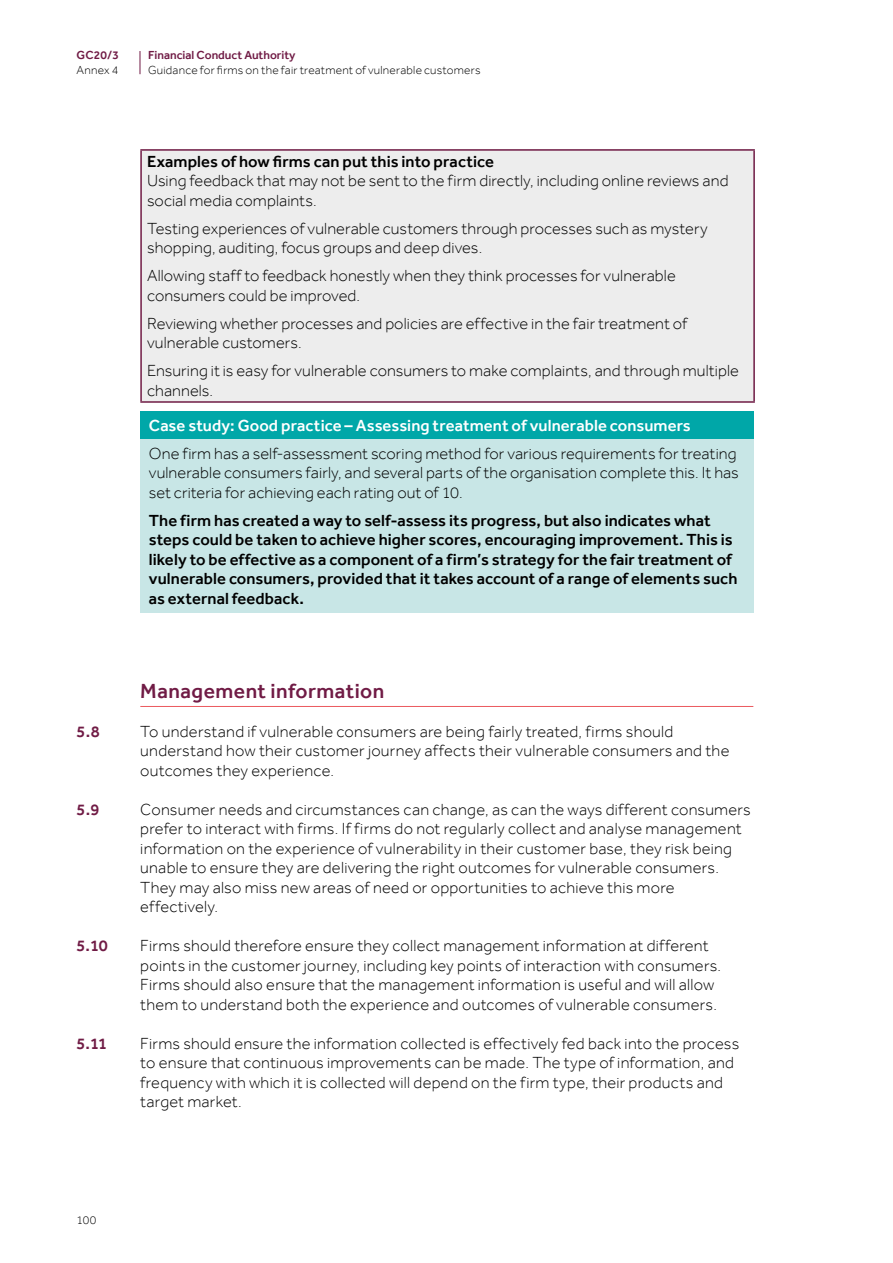
<style>
.page{position:relative;width:893px;height:1263px;background:#fff}
.page>*{position:absolute;margin:0;border:0;box-sizing:border-box;transform-origin:0 0}
.t1{font:500 21px "Effra";letter-spacing:.02em;color:#701b45}
.t2{font:300 16.5px/19.5px "Effra";letter-spacing:.01em;color:#000}
.t3{font:500 16.5px/19.5px "Effra";letter-spacing:.005em;color:#000}
.t4{font:500 16.5px "Effra";letter-spacing:.005em;color:#fff}
.t5{font:500 16.5px "Effra";color:#701b45}
.t6{font:300 12px "Effra";letter-spacing:.02em;color:#000}
.t7{font:500 12px "Effra";color:#701b45}
</style>
<div class="page">
<hr style="left:140px;top:706px;width:613px;height:1px;background:#eb595e">
<div style="left:141px;top:150px;width:613px;height:252px;background:#ededed"></div>
<hr style="left:140px;top:149px;width:615px;height:2px;background:#701b45">
<hr style="left:140px;top:151px;width:2px;height:250px;background:#701b45">
<hr style="left:753px;top:151px;width:2px;height:250px;background:#701b45">
<hr style="left:140px;top:401px;width:615px;height:2px;background:#701b45">
<div style="left:140px;top:411px;width:613px;height:28px;background:#00a7a8"></div>
<div style="left:140px;top:439px;width:613px;height:173px;background:#c8e6e6"></div>
<svg style="left:140px;top:51px;width:1px;height:23px"></svg>
<p class="t7" style="left:77px;top:48px;width:44px">GC20/3</p>
<p class="t6" style="left:77px;top:63px;width:43px">Annex 4</p>
<p class="t7" style="left:148px;top:48px;width:149px">Financial Conduct Authority</p>
<p class="t6" style="left:148px;top:63px;width:334px">Guidance for firms on the fair treatment of vulnerable customers</p>
<p class="t3" style="left:147px;top:151px;width:349px">Examples of how firms can put this into practice</p>
<p class="t2" style="left:147px;top:171px;width:583px">Using feedback that may not be sent to the firm directly, including online reviews and social media complaints.</p>
<p class="t2" style="left:147px;top:218px;width:562px">Testing experiences of vulnerable customers through processes such as mystery shopping, auditing, focus groups and deep dives.</p>
<p class="t2" style="left:147px;top:266px;width:530px">Allowing staff to feedback honestly when they think processes for vulnerable consumers could be improved.</p>
<p class="t2" style="left:147px;top:313px;width:542px">Reviewing whether processes and policies are effective in the fair treatment of vulnerable customers.</p>
<p class="t2" style="left:147px;top:361px;width:593px">Ensuring it is easy for vulnerable consumers to make complaints, and through multiple channels.</p>
<p class="t4" style="left:149px;top:415px;width:544px">Case study: Good practice – Assessing treatment of vulnerable consumers</p>
<p class="t2" style="left:149px;top:443px;width:591px">One firm has a self-assessment scoring method for various requirements for treating vulnerable consumers fairly, and several parts of the organisation complete this. It has set criteria for achieving each rating out of 10.</p>
<p class="t3" style="left:149px;top:510px;width:590px">The firm has created a way to self-assess its progress, but also indicates what steps could be taken to achieve higher scores, encouraging improvement. This is likely to be effective as a component of a firm’s strategy for the fair treatment of vulnerable consumers, provided that it takes account of a range of elements such as external feedback.</p>
<p class="t1" style="left:140px;top:678px;width:246px">Management information</p>
<p class="t5" style="left:77px;top:721px;width:25px">5.8</p>
<p class="t2" style="left:140px;top:721px;width:591px">To understand if vulnerable consumers are being fairly treated, firms should understand how their customer journey affects their vulnerable consumers and the outcomes they experience.</p>
<p class="t5" style="left:77px;top:799px;width:25px">5.9</p>
<p class="t2" style="left:140px;top:799px;width:612px">Consumer needs and circumstances can change, as can the ways different consumers prefer to interact with firms. If firms do not regularly collect and analyse management information on the experience of vulnerability in their customer base, they risk being unable to ensure they are delivering the right outcomes for vulnerable consumers.<br>They may also miss new areas of need or opportunities to achieve this more effectively.</p>
<p class="t5" style="left:77px;top:936px;width:33px">5.10</p>
<p class="t2" style="left:140px;top:936px;width:582px">Firms should therefore ensure they collect management information at different points in the customer journey, including key points of interaction with consumers.<br>Firms should also ensure that the management information is useful and will allow them to understand both the experience and outcomes of vulnerable consumers.</p>
<p class="t5" style="left:77px;top:1033px;width:32px">5.11</p>
<p class="t2" style="left:140px;top:1033px;width:600px">Firms should ensure the information collected is effectively fed back into the process to ensure that continuous improvements can be made. The type of information, and frequency with which it is collected will depend on the firm type, their products and target market.</p>
<p class="t6" style="left:77px;top:1213px;width:21px">100</p>
</div>
